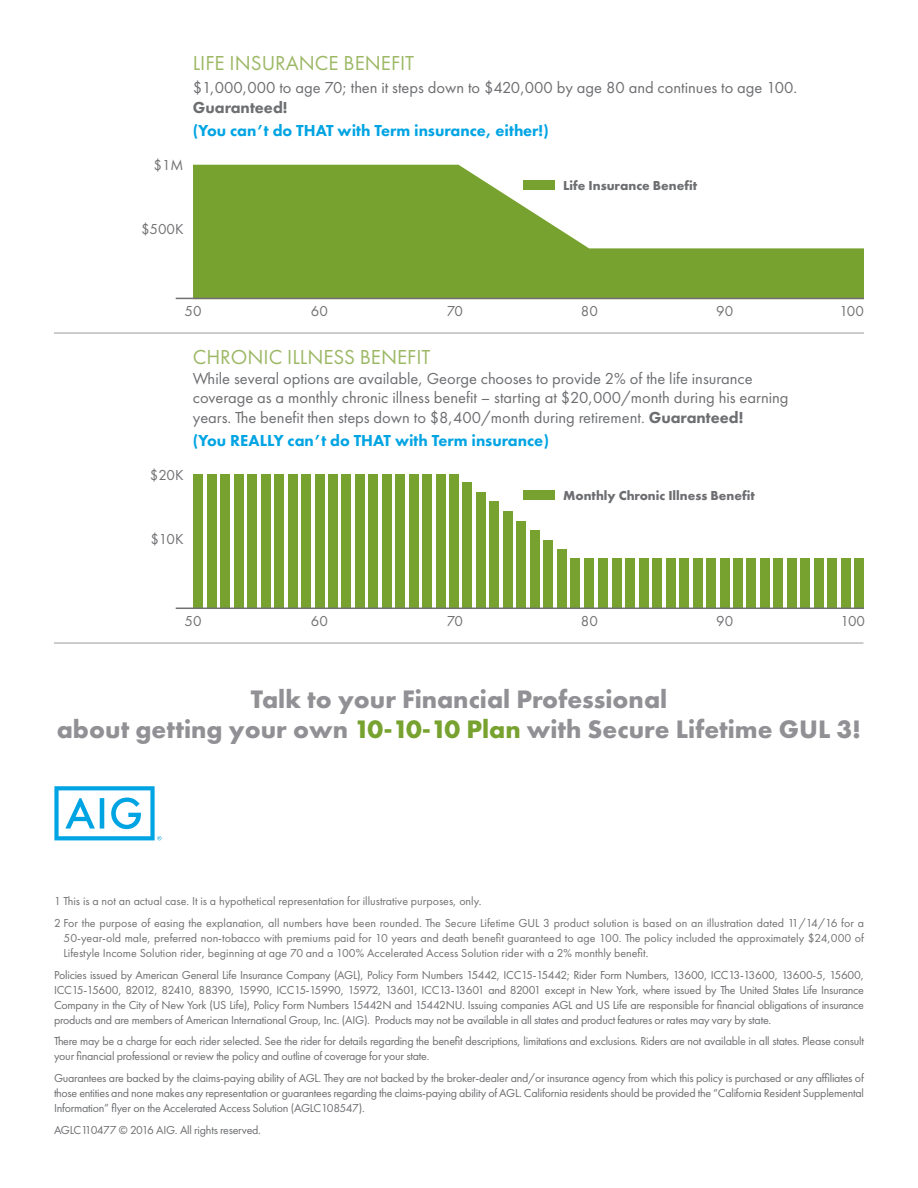
<style>
.page{position:relative;width:918px;height:1188px;background:#fff}
.page>*{position:absolute;margin:0;border:0;box-sizing:border-box;transform-origin:0 0}
.t1{font:700 26.25px/30px "Futura PT";color:#919195;text-align:center}
.t2{font:21px "Futura PT";color:#9cb865}
.t3{font:16.5px/19.5px "Futura PT";color:#6d6e71}
.t4{font:800 16.5px "Futura PT";color:#00a4e3}
.t5{font:800 16.5px "Futura PT";color:#6d6e71}
.t6{font:15px "Futura PT";color:#717073}
.t7{font:700 13.5px "Futura PT";color:#6d6e71}
.t8{font:12px/15px "Futura PT";letter-spacing:-.02em;color:#6d6e71;text-align:justify}
.t9{font:12px/21.8px "Futura PT";color:#717073}
.s1{font-weight:800}
.s2{color:#78a22f}
</style>
<div class="page">
<div style="left:523px;top:490px;width:32px;height:10px;background:#78a22f"></div>
<svg style="left:193px;top:165px;width:671px;height:133px;fill:#78a22f"></svg>
<svg style="left:54px;top:786px;width:108px;height:54px"></svg>
<hr style="left:54px;top:332px;width:810px;height:2px;background:#babcbe">
<hr style="left:54px;top:642px;width:809px;height:2px;background:#babcbe">
<hr style="left:176px;top:298px;width:688px;height:1px;background:#717073">
<div style="left:193px;top:475px;width:10px;height:133px;background:#78a22f"></div>
<div style="left:207px;top:475px;width:9px;height:133px;background:#78a22f"></div>
<div style="left:220px;top:475px;width:10px;height:133px;background:#78a22f"></div>
<div style="left:234px;top:475px;width:9px;height:133px;background:#78a22f"></div>
<div style="left:247px;top:475px;width:10px;height:133px;background:#78a22f"></div>
<div style="left:261px;top:475px;width:9px;height:133px;background:#78a22f"></div>
<div style="left:274px;top:475px;width:10px;height:133px;background:#78a22f"></div>
<div style="left:288px;top:475px;width:9px;height:133px;background:#78a22f"></div>
<div style="left:301px;top:475px;width:10px;height:133px;background:#78a22f"></div>
<div style="left:315px;top:475px;width:9px;height:133px;background:#78a22f"></div>
<div style="left:328px;top:475px;width:9px;height:133px;background:#78a22f"></div>
<div style="left:341px;top:475px;width:10px;height:133px;background:#78a22f"></div>
<div style="left:355px;top:475px;width:9px;height:133px;background:#78a22f"></div>
<div style="left:368px;top:475px;width:10px;height:133px;background:#78a22f"></div>
<div style="left:382px;top:475px;width:9px;height:133px;background:#78a22f"></div>
<div style="left:395px;top:475px;width:10px;height:133px;background:#78a22f"></div>
<div style="left:409px;top:475px;width:9px;height:133px;background:#78a22f"></div>
<div style="left:422px;top:475px;width:10px;height:133px;background:#78a22f"></div>
<div style="left:436px;top:475px;width:9px;height:133px;background:#78a22f"></div>
<div style="left:449px;top:475px;width:10px;height:133px;background:#78a22f"></div>
<div style="left:462px;top:483px;width:10px;height:125px;background:#78a22f"></div>
<div style="left:476px;top:492px;width:9px;height:116px;background:#78a22f"></div>
<div style="left:489px;top:502px;width:10px;height:106px;background:#78a22f"></div>
<div style="left:503px;top:512px;width:9px;height:96px;background:#78a22f"></div>
<div style="left:516px;top:521px;width:10px;height:87px;background:#78a22f"></div>
<div style="left:530px;top:531px;width:9px;height:77px;background:#78a22f"></div>
<div style="left:543px;top:540px;width:10px;height:68px;background:#78a22f"></div>
<div style="left:557px;top:550px;width:9px;height:58px;background:#78a22f"></div>
<div style="left:570px;top:559px;width:10px;height:49px;background:#78a22f"></div>
<div style="left:584px;top:559px;width:9px;height:49px;background:#78a22f"></div>
<div style="left:598px;top:559px;width:10px;height:49px;background:#78a22f"></div>
<div style="left:612px;top:559px;width:9px;height:49px;background:#78a22f"></div>
<div style="left:625px;top:559px;width:10px;height:49px;background:#78a22f"></div>
<div style="left:639px;top:559px;width:9px;height:49px;background:#78a22f"></div>
<div style="left:652px;top:559px;width:10px;height:49px;background:#78a22f"></div>
<div style="left:666px;top:559px;width:9px;height:49px;background:#78a22f"></div>
<div style="left:679px;top:559px;width:10px;height:49px;background:#78a22f"></div>
<div style="left:693px;top:559px;width:9px;height:49px;background:#78a22f"></div>
<div style="left:706px;top:559px;width:10px;height:49px;background:#78a22f"></div>
<div style="left:720px;top:559px;width:9px;height:49px;background:#78a22f"></div>
<div style="left:733px;top:559px;width:10px;height:49px;background:#78a22f"></div>
<div style="left:746px;top:559px;width:10px;height:49px;background:#78a22f"></div>
<div style="left:760px;top:559px;width:10px;height:49px;background:#78a22f"></div>
<div style="left:773px;top:559px;width:10px;height:49px;background:#78a22f"></div>
<div style="left:787px;top:559px;width:10px;height:49px;background:#78a22f"></div>
<div style="left:800px;top:559px;width:10px;height:49px;background:#78a22f"></div>
<div style="left:814px;top:559px;width:10px;height:49px;background:#78a22f"></div>
<div style="left:827px;top:559px;width:10px;height:49px;background:#78a22f"></div>
<div style="left:841px;top:559px;width:10px;height:49px;background:#78a22f"></div>
<div style="left:854px;top:559px;width:10px;height:49px;background:#78a22f"></div>
<hr style="left:176px;top:608px;width:688px;height:1px;background:#717073">
<p class="t6" style="left:154px;top:156px;width:31px">$1M</p>
<h2 class="t2" style="left:193px;top:51px;width:223px">LIFE INSURANCE BENEFIT</h2>
<h3 class="t3" style="left:193px;top:78px;width:606px">$1,000,000 to age 70; then it steps down to $420,000 by age 80 and continues to age 100.</h3>
<h3 class="t5" style="left:193px;top:97px;width:96px">Guaranteed!</h3>
<h3 class="t4" style="left:193px;top:120px;width:357px">(You can’t do THAT with Term insurance, either!)</h3>
<p class="t7" style="left:563px;top:177px;width:136px">Life Insurance Benefit</p>
<p class="t6" style="left:141px;top:220px;width:44px">$500K</p>
<p class="t6" style="left:185px;top:302px;width:19px">50</p>
<p class="t6" style="left:311px;top:302px;width:19px">60</p>
<p class="t6" style="left:447px;top:302px;width:18px">70</p>
<p class="t6" style="left:581px;top:302px;width:19px">80</p>
<p class="t6" style="left:716px;top:302px;width:19px">90</p>
<p class="t6" style="left:839px;top:302px;width:26px">100</p>
<p class="t6" style="left:150px;top:466px;width:35px">$20K</p>
<h2 class="t2" style="left:193px;top:345px;width:239px">CHRONIC ILLNESS BENEFIT</h2>
<p class="t3" style="left:193px;top:368px;width:597px">While several options are available, George chooses to provide 2% of the life insurance coverage as a monthly chronic illness benefit – starting at $20,000/month during his earning years. The benefit then steps down to $8,400/month during retirement. <span class="s1">Guaranteed!</span></p>
<h3 class="t4" style="left:193px;top:430px;width:358px">(You REALLY can’t do THAT with Term insurance)</h3>
<p class="t7" style="left:563px;top:487px;width:193px">Monthly Chronic Illness Benefit</p>
<p class="t6" style="left:150px;top:530px;width:35px">$10K</p>
<p class="t6" style="left:185px;top:612px;width:19px">50</p>
<p class="t6" style="left:311px;top:612px;width:19px">60</p>
<p class="t6" style="left:447px;top:612px;width:18px">70</p>
<p class="t6" style="left:581px;top:612px;width:19px">80</p>
<p class="t6" style="left:716px;top:612px;width:19px">90</p>
<p class="t6" style="left:840px;top:612px;width:26px">100</p>
<h1 class="t1" style="left:57px;top:684px;width:806px">Talk to your Financial Professional<br>about getting your own <span class="s2">10-10-10 Plan</span> with Secure Lifetime GUL 3!</h1>
<p class="t9" style="left:54px;top:890px;width:811px">1 This is a not an actual case. It is a hypothetical representation for illustrative purposes, only.<br>2 For the purpose of easing the explanation, all numbers have been rounded. The Secure Lifetime GUL 3 product solution is based on an illustration dated 11/14/16 for a</p>
<p class="t9" style="left:64px;top:930px;width:802px;line-height:15px">50-year-old male, preferred non-tobacco with premiums paid for 10 years and death benefit guaranteed to age 100. The policy included the approximately $24,000 of<br>Lifestyle Income Solution rider, beginning at age 70 and a 100% Accelerated Access Solution rider with a 2% monthly benefit.</p>
<p class="t8" style="left:54px;top:967px;width:812px">Policies issued by American General Life Insurance Company (AGL), Policy Form Numbers 15442, ICC15-15442; Rider Form Numbers, 13600, ICC13-13600, 13600-5, 15600, ICC15-15600, 82012, 82410, 88390, 15990, ICC15-15990, 15972, 13601, ICC13-13601 and 82001 except in New York, where issued by The United States Life Insurance Company in the City of New York (US Life), Policy Form Numbers 15442N and 15442NU. Issuing companies AGL and US Life are responsible for financial obligations of insurance products and are members of American International Group, Inc. (AIG). Products may not be available in all states and product features or rates may vary by state.</p>
<p class="t8" style="left:54px;top:1034px;width:812px">There may be a charge for each rider selected. See the rider for details regarding the benefit descriptions, limitations and exclusions. Riders are not available in all states. Please consult your financial professional or review the policy and outline of coverage for your state.</p>
<p class="t8" style="left:54px;top:1071px;width:811px">Guarantees are backed by the claims-paying ability of AGL. They are not backed by the broker-dealer and/or insurance agency from which this policy is purchased or any affiliates of those entities and none makes any representation or guarantees regarding the claims-paying ability of AGL. California residents should be provided the “California Resident Supplemental Information” flyer on the Accelerated Access Solution (AGLC108547).</p>
<p class="t8" style="left:54px;top:1122px;width:209px">AGLC110477 © 2016 AIG. All rights reserved.</p>
</div>
